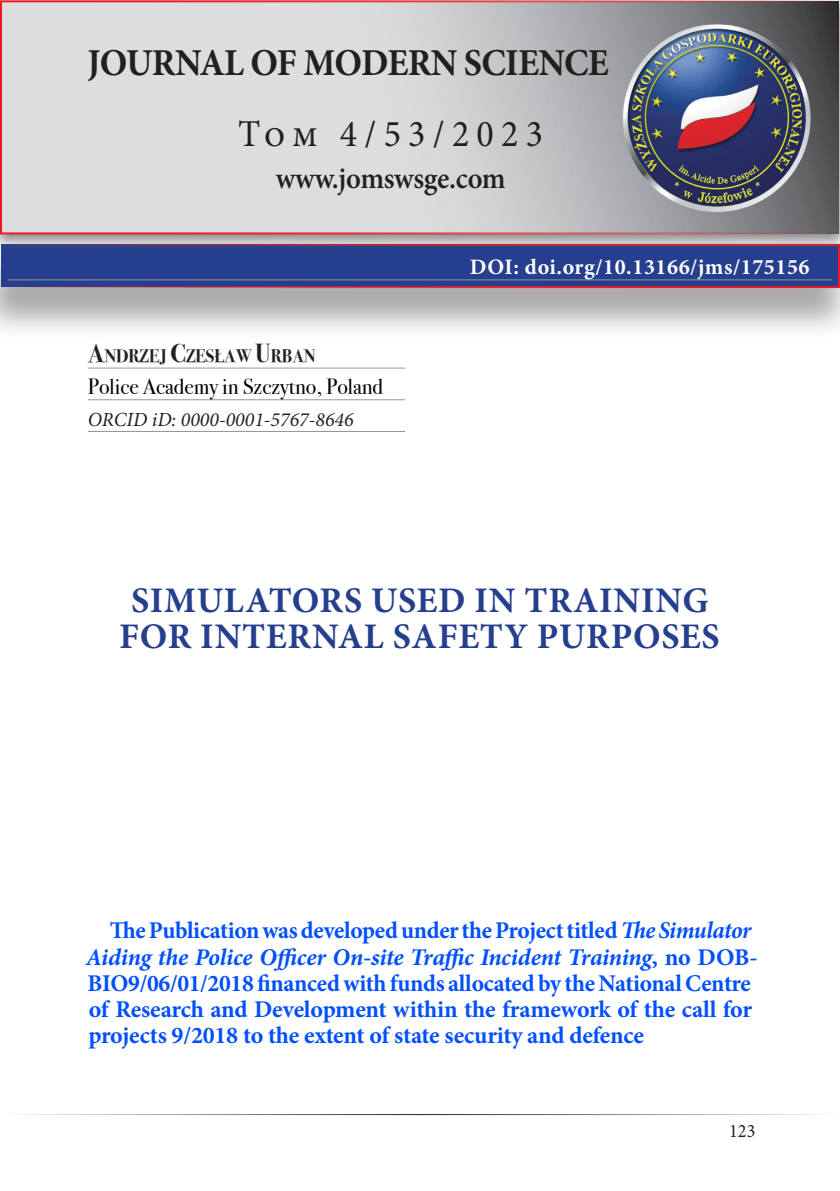
<style>
.page{position:relative;width:840px;height:1191px;background:#fff}
.page>*{position:absolute;margin:0;border:0;box-sizing:border-box;transform-origin:0 0}
.JoMS_-_Baner{font:700 38px "Minion Pro";letter-spacing:-.02em;color:#231f20;scale:.95 1}
.JoMS_-_Baner-2{font:38px "Minion Pro";letter-spacing:.2em;color:#231f20;scale:.95 1}
.Tytuł_-ARTICLE_-_PIERWSZY{font:700 36px/36px "Minion Pro";letter-spacing:.02em;color:#253f8e;text-align:center}
.JoMS_-_Baner-3{font:600 30px "Minion Pro";letter-spacing:-.01em;color:#231f20;scale:.95 1}
._00_PODSTAWA_EN{font:700 24px/26px "Minion Pro";letter-spacing:-.015em;color:#0050ff}
.Ramka_-_DOI{font:700 22px "Minion Pro";letter-spacing:.025em;color:#fff}
.Ramka_autorska_-_afiliacja{font:22px "Bodoni Svty Two ITCTT";color:#000}
.Ramka_autorska_-_ORCID{font:italic 20px "Minion Pro";color:#231f20}
.t1{font:19px "Minion Pro";color:#231f20;scale:.95 1}
.Ramka_autorska_-_autor{font:700 18.2px "Bodoni Svty Two ITCTT";color:#231f20;scale:.95 1}
.s1{font-size:26px}
.s2{font-style:italic}
</style>
<div class="page">
<hr style="left:0;top:1114px;width:839px;height:1px;background:#231f20">
<div style="left:0;top:247px;width:839px;height:94px;background:#231f20;opacity:.39"></div>
<div style="left:1px;top:245px;width:837px;height:42px;background:#253f8e"></div>
<hr style="left:8px;top:279px;width:823px;height:1px;background:#939598">
<div style="left:0;top:244px;width:839px;height:44px;border:2px solid #ee1821"></div>
<div style="left:0;top:0;width:839px;height:252px;background:#636366;opacity:.75"></div>
<svg style="left:3px;top:3px;width:833px;height:228px"></svg>
<div style="left:0;top:0;width:839px;height:234px;border:2px solid #ee1821"></div>
<img style="left:620px;top:22px;width:193px;height:193px">
<hr style="left:88px;top:368px;width:317px;height:1px;background:#939598">
<hr style="left:88px;top:399px;width:317px;height:1px;background:#939598">
<hr style="left:88px;top:431px;width:317px;height:1px;background:#939598">
<p class="JoMS_-_Baner" style="left:88px;top:36px;width:549px">JOURNAL OF MODERN SCIENCE</p>
<p class="JoMS_-_Baner-2" style="left:238px;top:108px;width:322px">Tom 4/53/2023</p>
<p class="JoMS_-_Baner-3" style="left:275px;top:157px;width:243px">www.jomswsge.com</p>
<p class="Ramka_autorska_-_autor" style="left:88px;top:341px;width:241px"><span class="s1">A</span>NDRZEJ <span class="s1">C</span>ZESŁAW <span class="s1">U</span>RBAN</p>
<p class="Ramka_autorska_-_afiliacja" style="left:88px;top:368px;width:296px">Police Academy in Szczytno, Poland</p>
<p class="Ramka_autorska_-_ORCID" style="left:88px;top:405px;width:267px">ORCID iD: 0000-0001-5767-8646</p>
<p class="Ramka_-_DOI" style="left:469px;top:251px;width:341px">DOI: doi.org/10.13166/jms/175156</p>
<p class="Tytuł_-ARTICLE_-_PIERWSZY" style="left:119px;top:581px;width:601px">SIMULATORS USED IN TRAINING<br>FOR INTERNAL SAFETY PURPOSES</p>
<p class="_00_PODSTAWA_EN" style="left:86px;top:917px;width:673px;text-indent:24px">The Publication was developed under the Project titled <span class="s2">The Simulator Aiding the Police Officer On-site Traffic Incident Training</span>, no DOB-BIO9/06/01/2018 financed with funds allocated by the National Centre of Research and Development within the framework of the call for projects 9/2018 to the extent of state security and defence</p>
<p class="t1" style="left:729px;top:1118px;width:29px">123</p>
</div>
